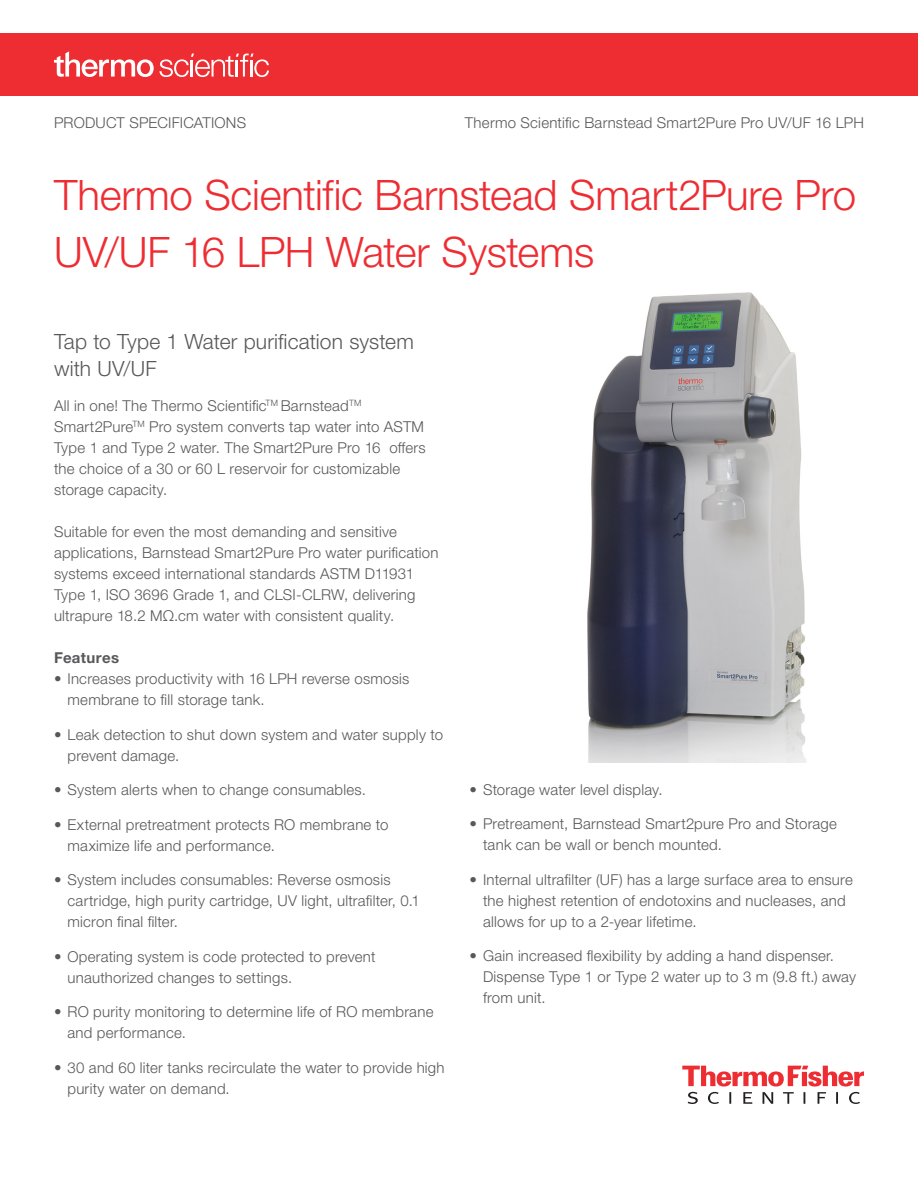
<style>
.page{position:relative;width:918px;height:1188px;background:#fff}
.page>*{position:absolute;margin:0;border:0;box-sizing:border-box;transform-origin:0 0}
.Headline{font:300 42px/57px "Helvetica Neue LTW1 G";letter-spacing:-.005em;color:#ee2d33}
.Secondary_Header{font:300 21px/27px "Helvetica Neue LTW1 G";letter-spacing:.005em;color:#57585a}
.Body_Copy{font:300 15px/21px "Helvetica Neue LTW1 G";letter-spacing:.015em;color:#57585a}
.Technical_Eyebrow{font:300 15px "Helvetica Neue LTW1 G";letter-spacing:.015em;color:#57585a}
.Content_Header{font:700 15px "Helvetica Neue LTW1 G";letter-spacing:.025em;color:#57585a}
</style>
<div class="page">
<svg style="left:682px;top:1066px;width:182px;height:38px"></svg>
<img style="left:587px;top:292px;width:219px;height:470px">
<div style="left:0;top:33px;width:918px;height:63px;background:#ee2d33"></div>
<svg style="left:54px;top:51px;width:215px;height:26px"></svg>
<p class="Technical_Eyebrow" style="left:54px;top:113px;width:194px">PRODUCT SPECIFICATIONS</p>
<p class="Technical_Eyebrow" style="left:465px;top:113px;width:401px">Thermo Scientific Barnstead Smart2Pure Pro UV/UF 16 LPH</p>
<p class="Headline" style="left:54px;top:166px;width:804px">Thermo Scientific Barnstead Smart2Pure Pro<br>UV/UF 16 LPH Water Systems</p>
<p class="Secondary_Header" style="left:54px;top:328px;width:361px">Tap to Type 1 Water purification system with UV/UF</p>
<p class="Body_Copy" style="left:54px;top:395px;width:373px">All in one! The Thermo Scientific<sup>TM</sup> Barnstead<sup>TM </sup>Smart2Pure<sup>TM</sup> Pro system converts tap water into ASTM Type 1 and Type 2 water. The Smart2Pure Pro 16 offers the choice of a 30 or 60 L reservoir for customizable storage capacity.</p>
<p class="Body_Copy" style="left:54px;top:521px;width:386px">Suitable for even the most demanding and sensitive applications, Barnstead Smart2Pure Pro water purification systems exceed international standards ASTM D11931<br>Type 1, ISO 3696 Grade 1, and CLSI-CLRW, delivering ultrapure 18.2 MΩ.cm water with consistent quality.</p>
<p class="Content_Header" style="left:54px;top:648px;width:67px">Features</p>
<p class="Body_Copy" style="left:68px;top:668px;width:344px;text-indent:-14px">• Increases productivity with 16 LPH reverse osmosis membrane to fill storage tank.</p>
<p class="Body_Copy" style="left:68px;top:724px;width:377px;text-indent:-14px">• Leak detection to shut down system and water supply to prevent damage.</p>
<p class="Body_Copy" style="left:54px;top:779px;width:314px">• System alerts when to change consumables.</p>
<p class="Body_Copy" style="left:68px;top:814px;width:323px;text-indent:-14px">• External pretreatment protects RO membrane to maximize life and performance.</p>
<p class="Body_Copy" style="left:68px;top:869px;width:354px;text-indent:-14px">• System includes consumables: Reverse osmosis cartridge, high purity cartridge, UV light, ultrafilter, 0.1 micron final filter.</p>
<p class="Body_Copy" style="left:68px;top:946px;width:309px;text-indent:-14px">• Operating system is code protected to prevent unauthorized changes to settings.</p>
<p class="Body_Copy" style="left:68px;top:1001px;width:367px;text-indent:-14px">• RO purity monitoring to determine life of RO membrane and performance.</p>
<p class="Body_Copy" style="left:68px;top:1057px;width:379px;text-indent:-14px">• 30 and 60 liter tanks recirculate the water to provide high purity water on demand.</p>
<p class="Body_Copy" style="left:470px;top:779px;width:195px">• Storage water level display.</p>
<p class="Body_Copy" style="left:483px;top:813px;width:355px;text-indent:-14px">• Pretreament, Barnstead Smart2pure Pro and Storage tank can be wall or bench mounted.</p>
<p class="Body_Copy" style="left:483px;top:869px;width:371px;text-indent:-14px">• Internal ultrafilter (UF) has a large surface area to ensure the highest retention of endotoxins and nucleases, and allows for up to a 2-year lifetime.</p>
<p class="Body_Copy" style="left:483px;top:945px;width:375px;text-indent:-14px">• Gain increased flexibility by adding a hand dispenser.<br>Dispense Type 1 or Type 2 water up to 3 m (9.8 ft.) away from unit.</p>
</div>
